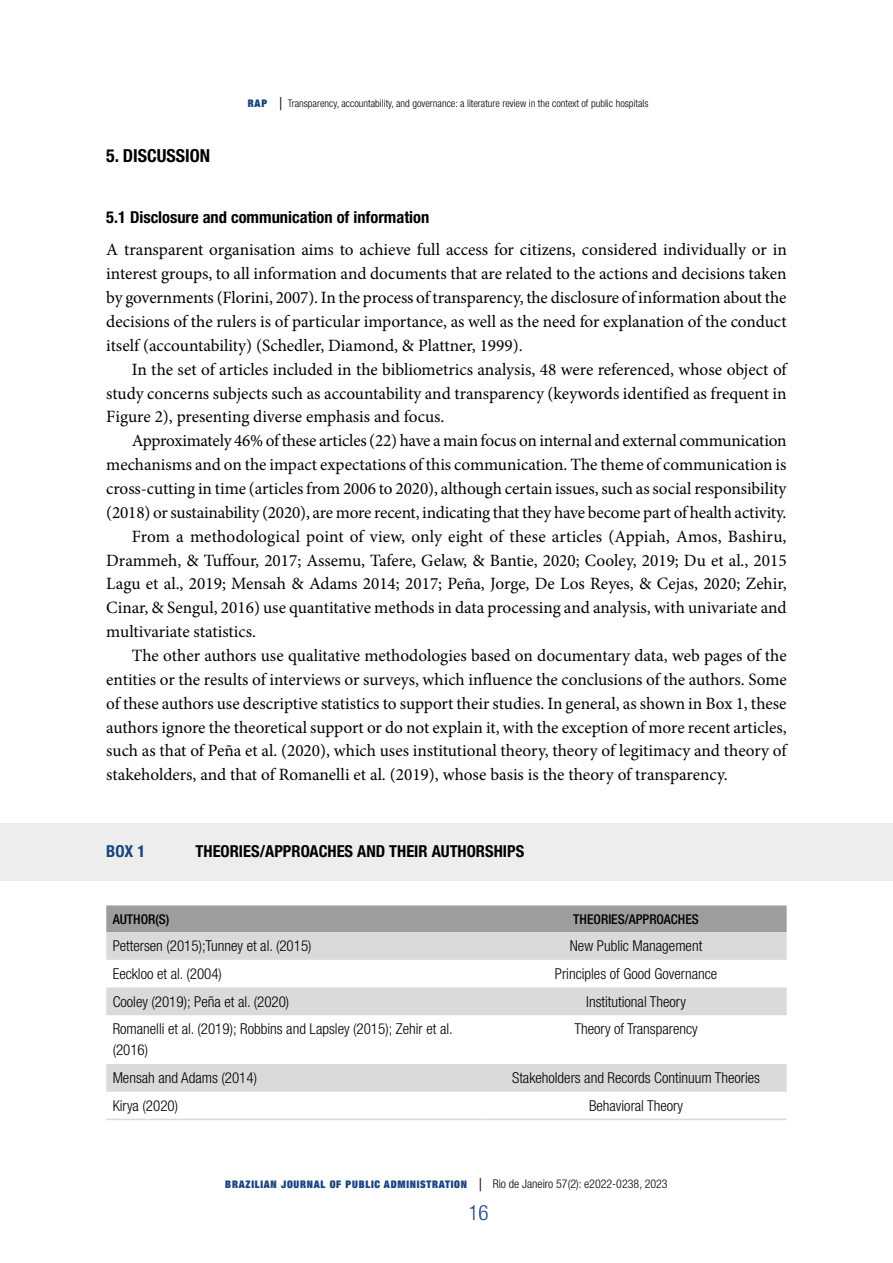
<style>
.page{position:relative;width:893px;height:1263px;background:#fff}
.page>*{position:absolute;margin:0;border:0;box-sizing:border-box;transform-origin:0 0}
.t1{font:300 condensed 21px "Helvetica Neue LT Std";color:#184480}
.t2{font:700 condensed 18px "Helvetica Neue LT Std";color:#000}
.t3{font:17.25px/23.9px "Minion Pro";letter-spacing:-.005em;color:#000;text-align:justify}
.t4{font:700 condensed 16.5px "Helvetica Neue LT Std";color:#000}
.t5{font:700 condensed 16.5px "Helvetica Neue LT Std";color:#184480}
.t6{font:300 condensed 15px/21px "Helvetica Neue LT Std";color:#000}
.t7{font:500 condensed 13.5px "Helvetica Neue LT Std";color:#000}
.t8{font:300 condensed 10.5px "Helvetica Neue LT Std";color:#000}
.t9{font:900 expanded 10.5px "Helvetica Neue";letter-spacing:.07em;color:#184480}
.s1{font-family:"Helvetica Neue";font-weight:900;font-stretch:expanded;color:#184480}
.s2{font-size:18px}
.s3{font-family:"Helvetica Neue LT Std";font-weight:300;font-stretch:condensed;font-size:18px;color:#000}
.s4{font-family:"Helvetica Neue LT Std";font-weight:300;font-stretch:condensed;font-size:12px;color:#000}
</style>
<div class="page">
<div style="left:0;top:823px;width:893px;height:58px;background:#ededed"></div>
<div style="left:106px;top:905px;width:681px;height:27px;background:#9d9d9c"></div>
<svg style="left:106px;top:932px;width:681px;height:160px;fill:#dcdcdc"></svg>
<hr style="left:106px;top:1119px;width:379px;height:1px;background:#dadada">
<hr style="left:485px;top:1119px;width:302px;height:1px;background:#dadada">
<p class="t2" style="left:106px;top:144px;width:105px">5. DISCUSSION</p>
<p class="t8" style="left:248px;top:98px;width:402px"><span class="s1">RAP</span> <span class="s2">|</span> Transparency, accountability, and governance: a literature review in the context of public hospitals</p>
<p class="t4" style="left:106px;top:207px;width:325px">5.1 Disclosure and communication of information</p>
<p class="t3" style="left:106px;top:238px;width:682px">A transparent organisation aims to achieve full access for citizens, considered individually or in interest groups, to all information and documents that are related to the actions and decisions taken by governments (Florini, 2007). In the process of transparency, the disclosure of information about the decisions of the rulers is of particular importance, as well as the need for explanation of the conduct itself (accountability) (Schedler, Diamond, &amp; Plattner, 1999).</p>
<p class="t3" style="left:106px;top:357px;width:682px;text-indent:26px">In the set of articles included in the bibliometrics analysis, 48 were referenced, whose object of study concerns subjects such as accountability and transparency (keywords identified as frequent in Figure 2), presenting diverse emphasis and focus.</p>
<p class="t3" style="left:132px;top:429px;width:656px">Approximately 46% of these articles (22) have a main focus on internal and external communication</p>
<p class="t3" style="left:106px;top:453px;width:682px">mechanisms and on the impact expectations of this communication. The theme of communication is</p>
<p class="t3" style="left:106px;top:477px;width:682px">cross-cutting in time (articles from 2006 to 2020), although certain issues, such as social responsibility</p>
<p class="t3" style="left:106px;top:500px;width:682px">(2018) or sustainability (2020), are more recent, indicating that they have become part of health activity.</p>
<p class="t3" style="left:132px;top:524px;width:656px">From a methodological point of view, only eight of these articles (Appiah, Amos, Bashiru,</p>
<p class="t3" style="left:106px;top:548px;width:682px">Drammeh, &amp; Tuffour, 2017; Assemu, Tafere, Gelaw, &amp; Bantie, 2020; Cooley, 2019; Du et al., 2015</p>
<p class="t3" style="left:106px;top:572px;width:682px">Lagu et al., 2019; Mensah &amp; Adams 2014; 2017; Peña, Jorge, De Los Reyes, &amp; Cejas, 2020; Zehir,</p>
<p class="t3" style="left:106px;top:596px;width:682px">Cinar, &amp; Sengul, 2016) use quantitative methods in data processing and analysis, with univariate and</p>
<p class="t3" style="left:106px;top:620px;width:151px">multivariate statistics.</p>
<p class="t3" style="left:132px;top:644px;width:656px">The other authors use qualitative methodologies based on documentary data, web pages of the</p>
<p class="t3" style="left:106px;top:667px;width:682px">entities or the results of interviews or surveys, which influence the conclusions of the authors. Some</p>
<p class="t3" style="left:106px;top:691px;width:682px">of these authors use descriptive statistics to support their studies. In general, as shown in Box 1, these</p>
<p class="t3" style="left:106px;top:715px;width:682px">authors ignore the theoretical support or do not explain it, with the exception of more recent articles,</p>
<p class="t3" style="left:106px;top:739px;width:682px">such as that of Peña et al. (2020), which uses institutional theory, theory of legitimacy and theory of</p>
<p class="t3" style="left:106px;top:763px;width:623px">stakeholders, and that of Romanelli et al. (2019), whose basis is the theory of transparency.</p>
<p class="t5" style="left:106px;top:841px;width:41px">BOX 1</p>
<p class="t4" style="left:196px;top:841px;width:330px">THEORIES/APPROACHES AND THEIR AUTHORSHIPS</p>
<p class="t7" style="left:113px;top:911px;width:58px">AUTHOR(S)</p>
<p class="t7" style="left:573px;top:911px;width:127px">THEORIES/APPROACHES</p>
<p class="t6" style="left:113px;top:935px;width:200px">Pettersen (2015);Tunney et al. (2015)</p>
<p class="t6" style="left:570px;top:935px;width:134px">New Public Management</p>
<p class="t6" style="left:113px;top:963px;width:111px">Eeckloo et al. (2004)</p>
<p class="t6" style="left:555px;top:963px;width:164px">Principles of Good Governance</p>
<p class="t6" style="left:113px;top:991px;width:178px">Cooley (2019); Peña et al. (2020)</p>
<p class="t6" style="left:586px;top:991px;width:101px">Institutional Theory</p>
<p class="t6" style="left:113px;top:1018px;width:342px">Romanelli et al. (2019); Robbins and Lapsley (2015); Zehir et al. (2016)</p>
<p class="t6" style="left:574px;top:1018px;width:125px">Theory of Transparency</p>
<p class="t6" style="left:113px;top:1067px;width:146px">Mensah and Adams (2014)</p>
<p class="t6" style="left:512px;top:1067px;width:249px">Stakeholders and Records Continuum Theories</p>
<p class="t6" style="left:113px;top:1095px;width:67px">Kirya (2020)</p>
<p class="t6" style="left:589px;top:1095px;width:96px">Behavioral Theory</p>
<p class="t9" style="left:225px;top:1177px;width:444px">BRAZILIAN JOURNAL OF PUBLIC ADMINISTRATION <span class="s3">|</span> <span class="s4">Rio de Janeiro 57(2): e2022-0238, 2023</span></p>
<p class="t1" style="left:468px;top:1200px;width:22px">16</p>
</div>
